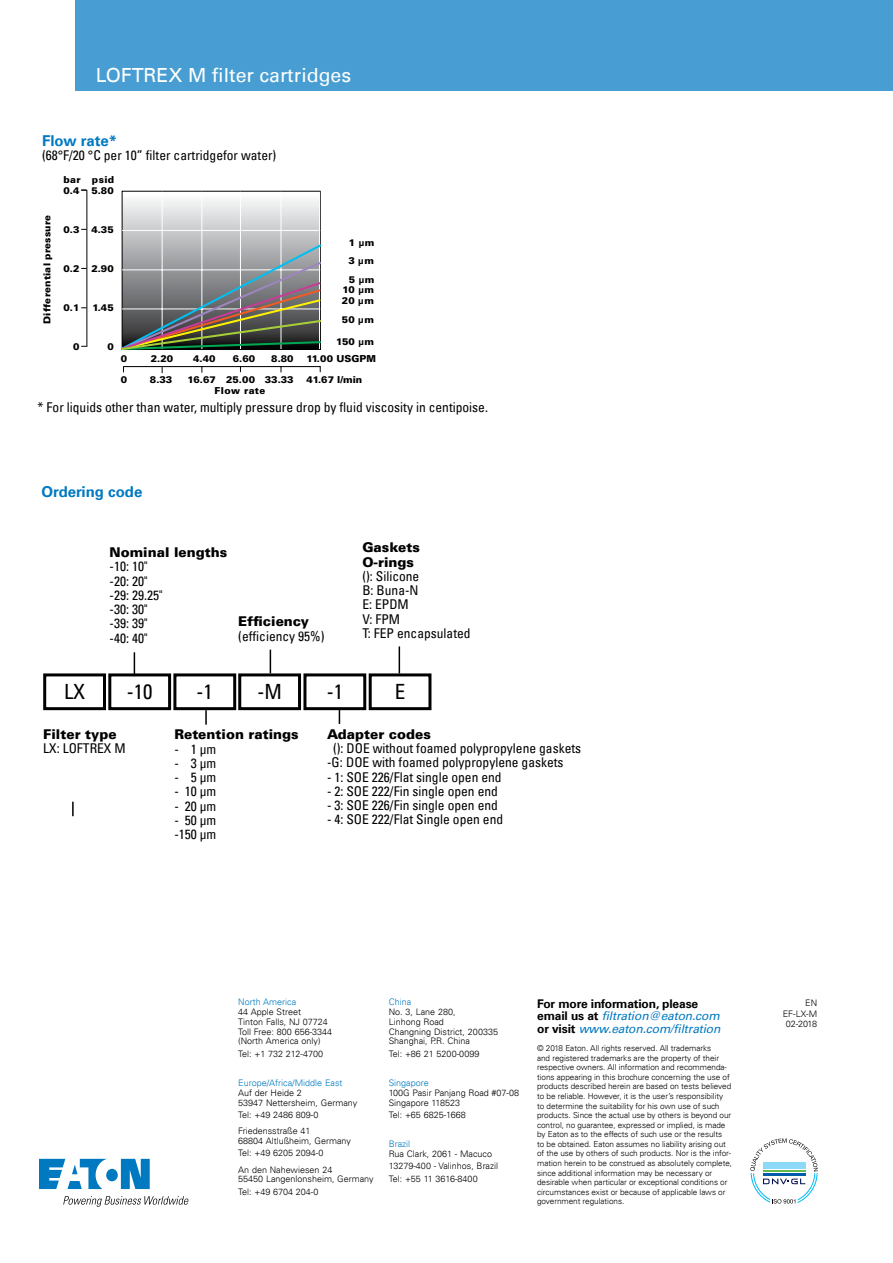
<style>
.page{position:relative;width:893px;height:1263px;background:#fff}
.page>*{position:absolute;margin:0;border:0;box-sizing:border-box;transform-origin:0 0}
.t1{font:condensed 21px "Univers LT";color:#000}
.t2{font:19.5px "Univers LT";color:#fff}
.t3{font:700 15px "Univers LT";color:#0079c1}
.t4{font:condensed 13.5px/14.2px "Univers LT";color:#000}
.t5{font:900 13.5px/14.2px "Univers LT";color:#000}
.t6{font:700 12px/12px "Univers LT";letter-spacing:-.01em;color:#000}
.t7{font:italic 12px "Univers LT";letter-spacing:-.01em;color:#0079c1}
.t8{font:900 9.6px/18.3px "Univers LT";color:#000;text-align:justify}
.t9{font:900 9.6px "Univers LT";letter-spacing:.02em;color:#000}
.t10{font:900 9.6px "Univers LT";letter-spacing:.04em;color:#000}
.t11{font:300 9px/9.8px "Univers LT";color:#000}
.t12{font:300 9px "Univers LT";color:#0079c1}
.t13{font:300 8.25px/9.6px "Univers LT";letter-spacing:-.005em;color:#000}
.s1{font-weight:400;font-style:italic;color:#0079c1}
.s2{font-weight:700;font-style:normal;color:#000}
</style>
<div class="page">
<svg style="left:72px;top:802px;width:2px;height:14px"></svg>
<svg style="left:205px;top:710px;width:2px;height:15px"></svg>
<svg style="left:134px;top:652px;width:1px;height:21px"></svg>
<div style="left:43px;top:673px;width:63px;height:37px;border:3px solid #000"></div>
<div style="left:108px;top:673px;width:63px;height:37px;border:3px solid #000"></div>
<div style="left:173px;top:673px;width:63px;height:37px;border:3px solid #000"></div>
<div style="left:238px;top:673px;width:63px;height:37px;border:3px solid #000"></div>
<svg style="left:270px;top:650px;width:1px;height:23px"></svg>
<div style="left:303px;top:673px;width:63px;height:37px;border:3px solid #000"></div>
<svg style="left:339px;top:709px;width:1px;height:15px"></svg>
<div style="left:369px;top:673px;width:62px;height:37px;border:3px solid #000"></div>
<svg style="left:399px;top:646px;width:1px;height:27px"></svg>
<svg style="left:124px;top:200px;width:195px;height:43px;background:#d7d8d9"></svg>
<hr style="left:122px;top:230px;width:198px;height:1px;background:#fff">
<hr style="left:162px;top:192px;width:1px;height:157px;background:#fff">
<hr style="left:202px;top:192px;width:1px;height:157px;background:#fff">
<hr style="left:240px;top:192px;width:1px;height:157px;background:#fff">
<hr style="left:281px;top:192px;width:1px;height:157px;background:#fff">
<svg style="left:121px;top:243px;width:201px;height:108px;background:#7c7f7b"></svg>
<hr style="left:87px;top:190px;width:1px;height:157px;background:#000">
<hr style="left:123px;top:366px;width:197px;height:1px;background:#000">
<svg style="left:750px;top:1138px;width:68px;height:65px"></svg>
<svg style="left:39px;top:1159px;width:111px;height:30px"></svg>
<svg style="left:63px;top:1196px;width:126px;height:11px"></svg>
<div style="left:75px;top:0;width:818px;height:91px;background:#489ed2"></div>
<h2 class="t2" style="left:96px;top:64px;width:257px">LOFTREX M filter cartridges</h2>
<h3 class="t3" style="left:42px;top:132px;width:76px">Flow rate*</h3>
<h3 class="t4" style="left:42px;top:148px;width:236px">(68°F/20 °C per 10” filter cartridgefor water)</h3>
<p class="t9" style="left:41px;top:324px;width:111px;rotate:-90deg">Differential pressure</p>
<p class="t8" style="left:63px;top:170px;width:52px">bar psid</p>
<p class="t8" style="left:63px;top:181px;width:17px">0.4</p>
<p class="t8" style="left:63px;top:220px;width:17px">0.3</p>
<p class="t8" style="left:63px;top:259px;width:17px">0.2</p>
<p class="t8" style="left:63px;top:298px;width:17px">0.1</p>
<p class="t8" style="left:73px;top:337px;width:8px">0</p>
<p class="t8" style="left:91px;top:181px;width:24px">5.80</p>
<p class="t8" style="left:91px;top:220px;width:24px">4.35</p>
<p class="t8" style="left:91px;top:259px;width:24px">2.90</p>
<p class="t8" style="left:93px;top:298px;width:23px">1.45</p>
<p class="t8" style="left:107px;top:337px;width:8px">0</p>
<p class="t8" style="left:348px;top:234px;width:28px">1 µm 3 µm 5 µm</p>
<p class="t8" style="left:342px;top:311px;width:33px">50 µm</p>
<p class="t8" style="left:343px;top:280px;width:33px">10 µm</p>
<p class="t8" style="left:342px;top:291px;width:33px">20 µm</p>
<p class="t8" style="left:336px;top:332px;width:39px">150 µm</p>
<p class="t8" style="left:121px;top:350px;width:8px">0</p>
<p class="t8" style="left:151px;top:350px;width:24px">2.20</p>
<p class="t8" style="left:193px;top:350px;width:24px">4.40</p>
<p class="t8" style="left:233px;top:350px;width:24px">6.60</p>
<p class="t8" style="left:271px;top:350px;width:24px">8.80</p>
<p class="t8" style="left:306px;top:350px;width:71px">11.00 USGPM</p>
<p class="t10" style="left:215px;top:384px;width:52px">Flow rate</p>
<p class="t8" style="left:121px;top:370px;width:8px">0</p>
<p class="t8" style="left:150px;top:370px;width:24px">8.33</p>
<p class="t8" style="left:187px;top:370px;width:108px">16.67 25.00 33.33</p>
<p class="t8" style="left:306px;top:370px;width:57px">41.67 l/min</p>
<h3 class="t4" style="left:38px;top:400px;width:452px">* For liquids other than water, multiply pressure drop by fluid viscosity in centipoise.</h3>
<h3 class="t3" style="left:42px;top:483px;width:102px">Ordering code</h3>
<h3 class="t5" style="left:110px;top:545px;width:119px">Nominal lengths</h3>
<h3 class="t4" style="left:110px;top:559px;width:54px">-10: 10" -20: 20" -29: 29.25" -30: 30" -39: 39" -40: 40"</h3>
<h3 class="t5" style="left:238px;top:614px;width:72px">Efficiency</h3>
<h3 class="t4" style="left:238px;top:629px;width:88px">(efficiency 95%)</h3>
<h3 class="t5" style="left:362px;top:540px;width:59px">Gaskets<br>O-rings</h3>
<h3 class="t4" style="left:362px;top:569px;width:110px">(): Silicone<br>B: Buna-N<br>E: EPDM<br>V: FPM<br>T: FEP encapsulated</h3>
<h1 class="t1" style="left:257px;top:679px;width:26px">-M</h1>
<h1 class="t1" style="left:327px;top:679px;width:18px">-1</h1>
<h1 class="t1" style="left:395px;top:679px;width:12px">E</h1>
<h1 class="t1" style="left:64px;top:679px;width:22px">LX</h1>
<h1 class="t1" style="left:127px;top:679px;width:27px">-10</h1>
<h1 class="t1" style="left:197px;top:679px;width:18px">-1</h1>
<h3 class="t5" style="left:43px;top:727px;width:75px">Filter type</h3>
<h3 class="t4" style="left:43px;top:741px;width:84px">LX: LOFTREX M</h3>
<h3 class="t5" style="left:327px;top:727px;width:105px">Adapter codes</h3>
<h3 class="t4" style="left:327px;top:741px;width:256px;text-indent:6px">(): DOE without foamed polypropylene gaskets -G: DOE with foamed polypropylene gaskets</h3>
<h3 class="t4" style="left:327px;top:769px;width:176px">- 1: SOE 226/Flat single open end</h3>
<h3 class="t4" style="left:327px;top:784px;width:172px">- 2: SOE 222/Fin single open end</h3>
<h3 class="t4" style="left:327px;top:798px;width:172px">- 3: SOE 226/Fin single open end</h3>
<h3 class="t4" style="left:327px;top:812px;width:178px">- 4: SOE 222/Flat Single open end</h3>
<h3 class="t5" style="left:174px;top:727px;width:126px">Retention ratings</h3>
<h3 class="t4" style="left:174px;top:741px;width:43px">- 1 µm</h3>
<h3 class="t4" style="left:174px;top:756px;width:43px">- 3 µm</h3>
<h3 class="t4" style="left:174px;top:770px;width:43px">- 5 µm</h3>
<h3 class="t4" style="left:174px;top:784px;width:43px">- 10 µm</h3>
<h3 class="t4" style="left:174px;top:798px;width:43px">- 20 µm</h3>
<h3 class="t4" style="left:174px;top:813px;width:43px">- 50 µm -150 µm</h3>
<p class="t12" style="left:238px;top:997px;width:60px">North America</p>
<p class="t11" style="left:238px;top:1007px;width:95px">44 Apple Street<br>Tinton Falls, NJ 07724<br>Toll Free: 800 656-3344 (North America only)</p>
<p class="t11" style="left:238px;top:1049px;width:86px">Tel: +1 732 212-4700</p>
<p class="t12" style="left:238px;top:1077px;width:106px">Europe/Africa/Middle East</p>
<p class="t11" style="left:238px;top:1088px;width:120px">Auf der Heide 2<br>53947 Nettersheim, Germany</p>
<p class="t11" style="left:238px;top:1107px;width:82px;line-height:16.2px">Tel: +49 2486 809-0<br>Friedensstraße 41</p>
<p class="t11" style="left:238px;top:1134px;width:114px;line-height:12.5px">68804 Altlußheim, Germany<br>Tel: +49 6205 2094-0</p>
<p class="t11" style="left:238px;top:1164px;width:137px">An den Nahewiesen 24<br>55450 Langenlonsheim, Germany</p>
<p class="t11" style="left:238px;top:1186px;width:82px">Tel: +49 6704 204-0</p>
<p class="t12" style="left:389px;top:997px;width:24px">China</p>
<p class="t11" style="left:389px;top:1007px;width:111px">No. 3, Lane 280,<br>Linhong Road<br>Changning District, 200335<br>Shanghai, P.R. China</p>
<p class="t11" style="left:389px;top:1049px;width:92px">Tel: +86 21 5200-0099</p>
<p class="t12" style="left:389px;top:1077px;width:42px">Singapore</p>
<p class="t11" style="left:389px;top:1088px;width:132px">100G Pasir Panjang Road #07-08<br>Singapore 118523</p>
<p class="t11" style="left:389px;top:1110px;width:79px">Tel: +65 6825-1668</p>
<p class="t12" style="left:389px;top:1139px;width:23px">Brazil</p>
<p class="t11" style="left:389px;top:1147px;width:111px;line-height:12.5px">Rua Clark, 2061 - Macuco<br>13279-400 - Valinhos, Brazil<br>Tel: +55 11 3616-8400</p>
<h3 class="t6" style="left:537px;top:997px;width:184px">For more information, please email us at <span class="s1">filtration@eaton.com</span></h3>
<h3 class="t7" style="left:537px;top:1022px;width:185px"><span class="s2">or visit</span> www.eaton.com/filtration</h3>
<p class="t13" style="left:537px;top:1043px;width:197px">© 2018 Eaton. All rights reserved. All trademarks<br>and registered trademarks are the property of their respective owners. All information and recommenda&shy;tions appearing in this brochure concerning the use of products described herein are based on tests believed to be reliable. However, it is the user’s responsibility to determine the suitability for his own use of such products. Since the actual use by others is beyond our control, no guarantee, expressed or implied, is made by Eaton as to the effects of such use or the results<br>to be obtained. Eaton assumes no liability arising out of the use by others of such products. Nor is the infor&shy;mation herein to be construed as absolutely complete, since additional information may be necessary or desirable when particular or exceptional conditions or circumstances exist or because of applicable laws or government regulations.</p>
<p class="t11" style="left:783px;top:997px;width:36px;line-height:10.5px;text-align:right">EN<br>EF-LX-M<br>02-2018</p>
</div>
